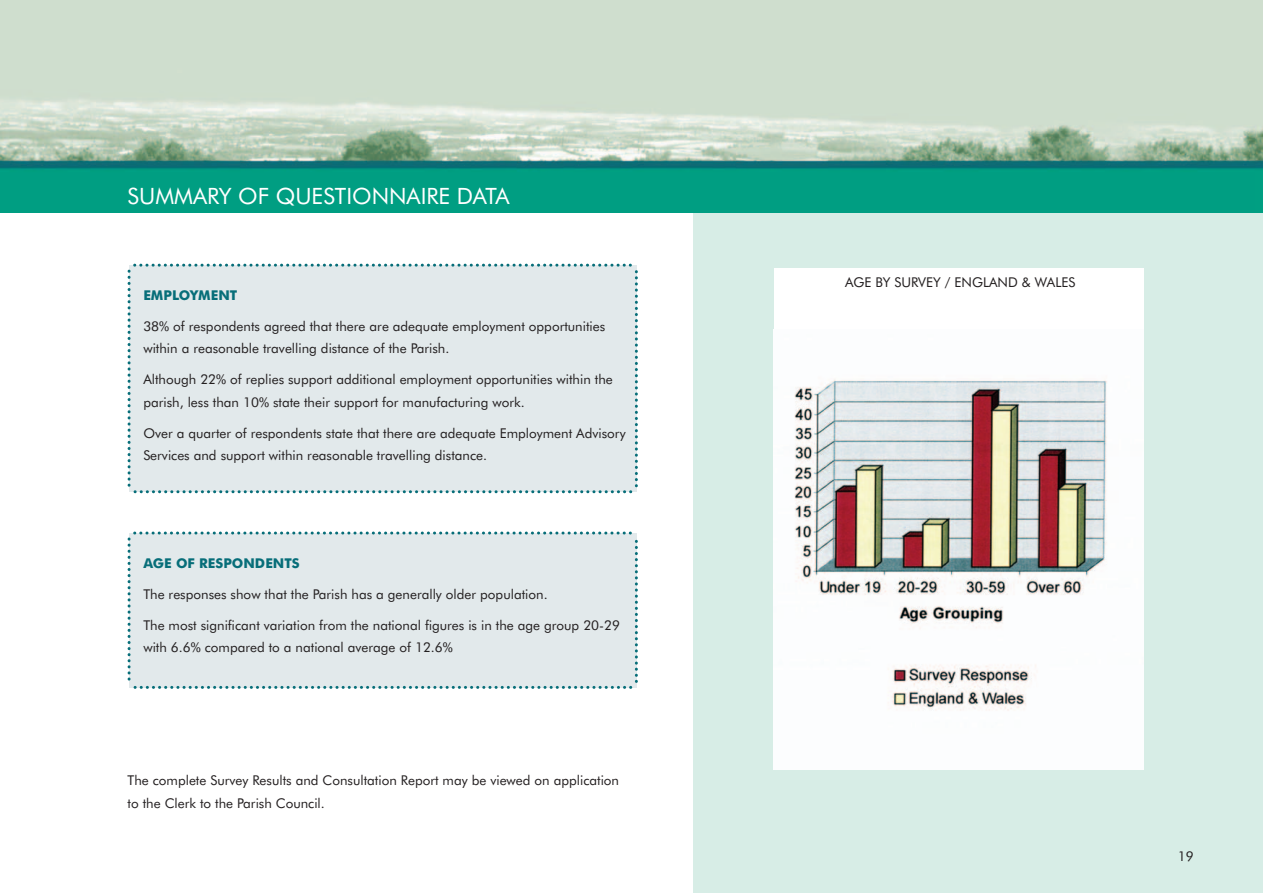
<style>
.page{position:relative;width:1263px;height:893px;background:#fff}
.page>*{position:absolute;margin:0;border:0;box-sizing:border-box;transform-origin:0 0}
.t1{font:22.5px "Futura BT";color:#fff}
.t2{font:13.5px/22.5px "Futura BT";color:#231f20}
.t3{font:700 13.5px "Futura BT";color:#076e79}
</style>
<div class="page">
<div style="left:693px;top:213px;width:570px;height:680px;background:#d7ede6"></div>
<img style="left:0;top:0;width:1263px;height:213px">
<div style="left:128px;top:264px;width:510px;height:229px;background:#e2e9eb"></div>
<div style="left:774px;top:268px;width:370px;height:502px;background:#fff"></div>
<img style="left:794px;top:379px;width:313px;height:332px">
<div style="left:128px;top:531px;width:510px;height:158px;background:#e2e9eb"></div>
<h1 class="t1" style="left:128px;top:183px;width:383px">SUMMARY OF QUESTIONNAIRE DATA</h1>
<p class="t3" style="left:143px;top:287px;width:96px">EMPLOYMENT</p>
<p class="t2" style="left:143px;top:315px;width:463px">38% of respondents agreed that there are adequate employment opportunities within a reasonable travelling distance of the Parish.</p>
<p class="t2" style="left:143px;top:368px;width:471px">Although 22% of replies support additional employment opportunities within the parish, less than 10% state their support for manufacturing work.</p>
<p class="t2" style="left:143px;top:422px;width:484px">Over a quarter of respondents state that there are adequate Employment Advisory<br>Services and support within reasonable travelling distance.</p>
<p class="t3" style="left:143px;top:555px;width:158px">AGE OF RESPONDENTS</p>
<p class="t2" style="left:143px;top:583px;width:406px">The responses show that the Parish has a generally older population.</p>
<p class="t2" style="left:143px;top:614px;width:478px">The most significant variation from the national figures is in the age group 20-29 with 6.6% compared to a national average of 12.6%</p>
<p class="t2" style="left:128px;top:769px;width:493px">The complete Survey Results and Consultation Report may be viewed on application to the Clerk to the Parish Council.</p>
<p class="t2" style="left:845px;top:271px;width:232px">AGE BY SURVEY / ENGLAND &amp; WALES</p>
<p class="t2" style="left:1178px;top:845px;width:17px">19</p>
</div>
